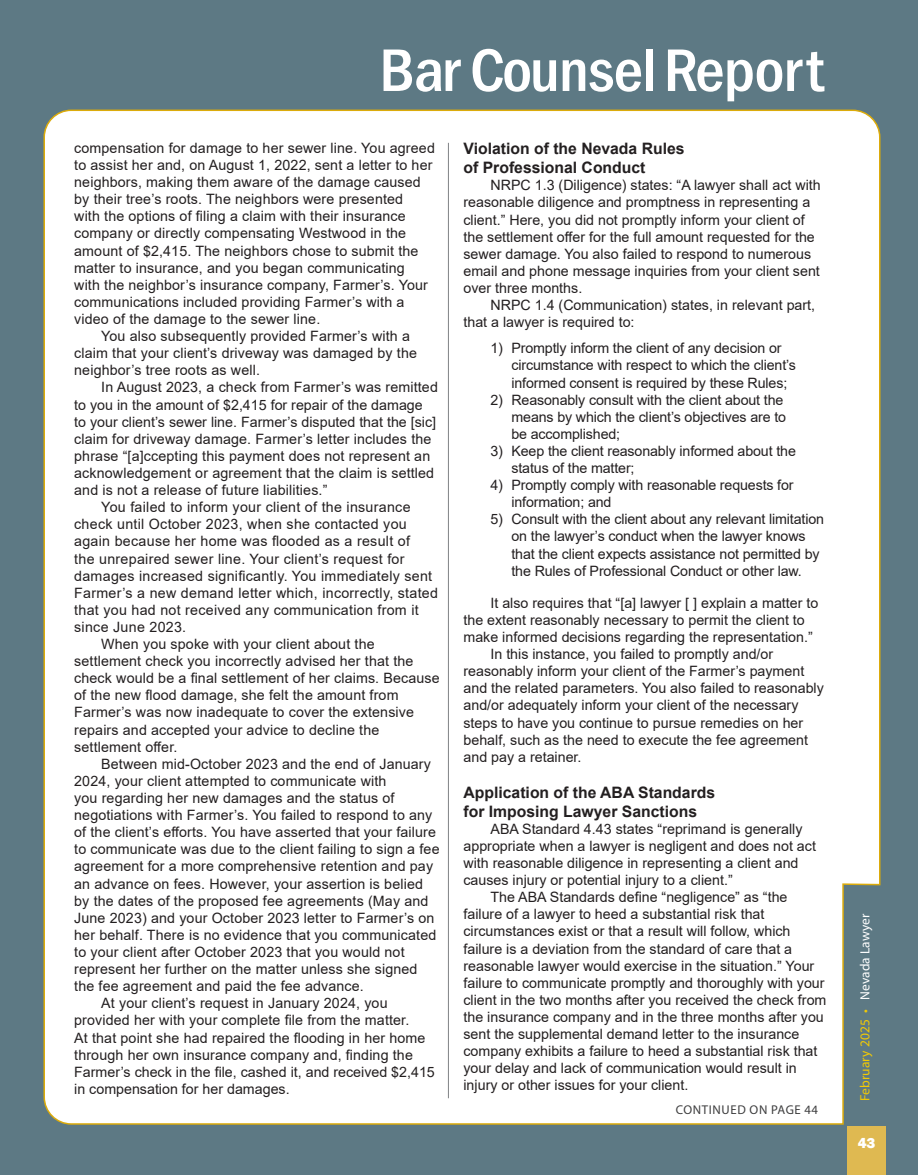
<style>
.page{position:relative;width:918px;height:1175px;background:#fff}
.page>*{position:absolute;margin:0;border:0;box-sizing:border-box;transform-origin:0 0}
.t1{font:500 condensed 62.1px "Franklin Gothic";letter-spacing:-.02em;color:#fff;scale:1.06 1}
.t2{font:700 15.75px/18.9px "Arial";color:#231f20}
.t3{font:800 15px "Franklin Gothic";color:#fff}
.t4{font:14.25px/17.1px "Arial";color:#231f20}
.t5{font:14.25px/17.1px "Arial";letter-spacing:.02em;color:#231f20}
.t6{font:13.5px "Myriad Pro";letter-spacing:.01em;color:#f2ca04}
.t7{font:12.75px "Myriad Pro";letter-spacing:.05em;color:#3e3e3f}
.s1{font-size:13.35px}
.s2{font-size:13.35px;color:#fff}
</style>
<div class="page">
<div style="left:0;top:0;width:918px;height:1174px;background:#5d7984"></div>
<div style="left:43px;top:109px;width:838px;height:1016px;background:#fff"></div>
<hr style="left:448px;top:143px;width:1px;height:955px;background:#808285">
<div style="left:847px;top:1126px;width:39px;height:48px;background:#dfb951"></div>
<p class="t1" style="left:379px;top:30px;width:421px">Bar Counsel Report</p>
<p class="t4" style="left:74px;top:139px;width:362px">compensation for damage to her sewer line. You agreed to assist her and, on August 1, 2022, sent a letter to her neighbors, making them aware of the damage caused by their tree’s roots. The neighbors were presented<br>with the options of filing a claim with their insurance company or directly compensating Westwood in the amount of $2,415. The neighbors chose to submit the matter to insurance, and you began communicating<br>with the neighbor’s insurance company, Farmer’s. Your communications included providing Farmer’s with a video of the damage to the sewer line.</p>
<p class="t4" style="left:74px;top:327px;width:344px;text-indent:27px">You also subsequently provided Farmer’s with a claim that your client’s driveway was damaged by the neighbor’s tree roots as well.</p>
<p class="t4" style="left:74px;top:379px;width:365px;text-indent:27px">In August 2023, a check from Farmer’s was remitted to you in the amount of $2,415 for repair of the damage to your client’s sewer line. Farmer’s disputed that the [sic] claim for driveway damage. Farmer’s letter includes the phrase “[a]ccepting this payment does not represent an acknowledgement or agreement that the claim is settled and is not a release of future liabilities.”</p>
<p class="t5" style="left:74px;top:498px;width:365px;text-indent:27px">You failed to inform your client of the insurance check until October 2023, when she contacted you again because her home was flooded as a result of<br>the unrepaired sewer line. Your client’s request for damages increased significantly. You immediately sent Farmer’s a new demand letter which, incorrectly, stated that you had not received any communication from it since June 2023.</p>
<p class="t4" style="left:74px;top:635px;width:367px;text-indent:27px">When you spoke with your client about the settlement check you incorrectly advised her that the check would be a final settlement of her claims. Because of the new flood damage, she felt the amount from Farmer’s was now inadequate to cover the extensive repairs and accepted your advice to decline the settlement offer.</p>
<p class="t4" style="left:74px;top:755px;width:367px;text-indent:27px">Between mid-October 2023 and the end of January 2024, your client attempted to communicate with<br>you regarding her new damages and the status of negotiations with Farmer’s. You failed to respond to any of the client’s efforts. You have asserted that your failure to communicate was due to the client failing to sign a fee agreement for a more comprehensive retention and pay an advance on fees. However, your assertion is belied by the dates of the proposed fee agreements (May and June 2023) and your October 2023 letter to Farmer’s on her behalf. There is no evidence that you communicated to your client after October 2023 that you would not represent her further on the matter unless she signed the fee agreement and paid the fee advance.</p>
<p class="t4" style="left:74px;top:994px;width:362px;text-indent:27px">At your client’s request in January 2024, you provided her with your complete file from the matter.<br>At that point she had repaired the flooding in her home through her own insurance company and, finding the Farmer’s check in the file, cashed it, and received $2,415 in compensation for her damages.</p>
<p class="t2" style="left:464px;top:139px;width:223px">Violation of the Nevada Rules of Professional Conduct</p>
<p class="t4" style="left:464px;top:177px;width:359px;text-indent:27px">NRPC 1.3 (Diligence) states: “A lawyer shall act with reasonable diligence and promptness in representing a client.” Here, you did not promptly inform your client of the settlement offer for the full amount requested for the sewer damage. You also failed to respond to numerous email and phone message inquiries from your client sent over three months.</p>
<p class="t4" style="left:464px;top:296px;width:353px;text-indent:27px">NRPC 1.4 (Communication) states, in relevant part, that a lawyer is required to:</p>
<p class="t4" style="left:512px;top:339px;width:286px;text-indent:-21px">1) Promptly inform the client of any decision or circumstance with respect to which the client’s informed consent is required by these Rules;</p>
<p class="t4" style="left:512px;top:391px;width:276px;text-indent:-21px">2) Reasonably consult with the client about the means by which the client’s objectives are to be accomplished;</p>
<p class="t4" style="left:512px;top:442px;width:286px;text-indent:-21px">3) Keep the client reasonably informed about the status of the matter;</p>
<p class="t4" style="left:512px;top:476px;width:284px;text-indent:-21px">4) Promptly comply with reasonable requests for information; and</p>
<p class="t4" style="left:512px;top:510px;width:314px;text-indent:-21px">5) Consult with the client about any relevant limitation on the lawyer’s conduct when the lawyer knows that the client expects assistance not permitted by the Rules of Professional Conduct or other law.</p>
<p class="t4" style="left:464px;top:594px;width:356px;text-indent:27px">It also requires that “[a] lawyer [ ] explain a matter to the extent reasonably necessary to permit the client to make informed decisions regarding the representation.”</p>
<p class="t4" style="left:464px;top:645px;width:362px;text-indent:27px">In this instance, you failed to promptly and/or reasonably inform your client of the Farmer’s payment and the related parameters. You also failed to reasonably and/or adequately inform your client of the necessary steps to have you continue to pursue remedies on her behalf, such as the need to execute the fee agreement and pay a retainer.</p>
<p class="t2" style="left:464px;top:783px;width:253px">Application of the ABA Standards for Imposing Lawyer Sanctions</p>
<p class="t4" style="left:464px;top:820px;width:354px;text-indent:27px">ABA Standard 4.43 states “reprimand is generally appropriate when a lawyer is negligent and does not act with reasonable diligence in representing a client and causes injury or potential injury to a client.”</p>
<p class="t4" style="left:464px;top:888px;width:364px;text-indent:27px">The ABA Standards define “negligence” as “the failure of a lawyer to heed a substantial risk that circumstances exist or that a result will follow, which failure is a deviation from the standard of care that a reasonable lawyer would exercise in the situation.” Your failure to communicate promptly and thoroughly with your client in the two months after you received the check from the insurance company and in the three months after you sent the supplemental demand letter to the insurance company exhibits a failure to heed a substantial risk that your delay and lack of communication would result in injury or other issues for your client.</p>
<p class="t7" style="left:676px;top:1101px;width:144px">CONTINUED ON PAGE 44</p>
<p class="t6" style="left:857px;top:1101px;width:189px;rotate:-90deg">February 2025 <span class="s1">•</span> <span class="s2">Nevada Lawyer</span></p>
<p class="t3" style="left:858px;top:1132px;width:19px">43</p>
</div>
